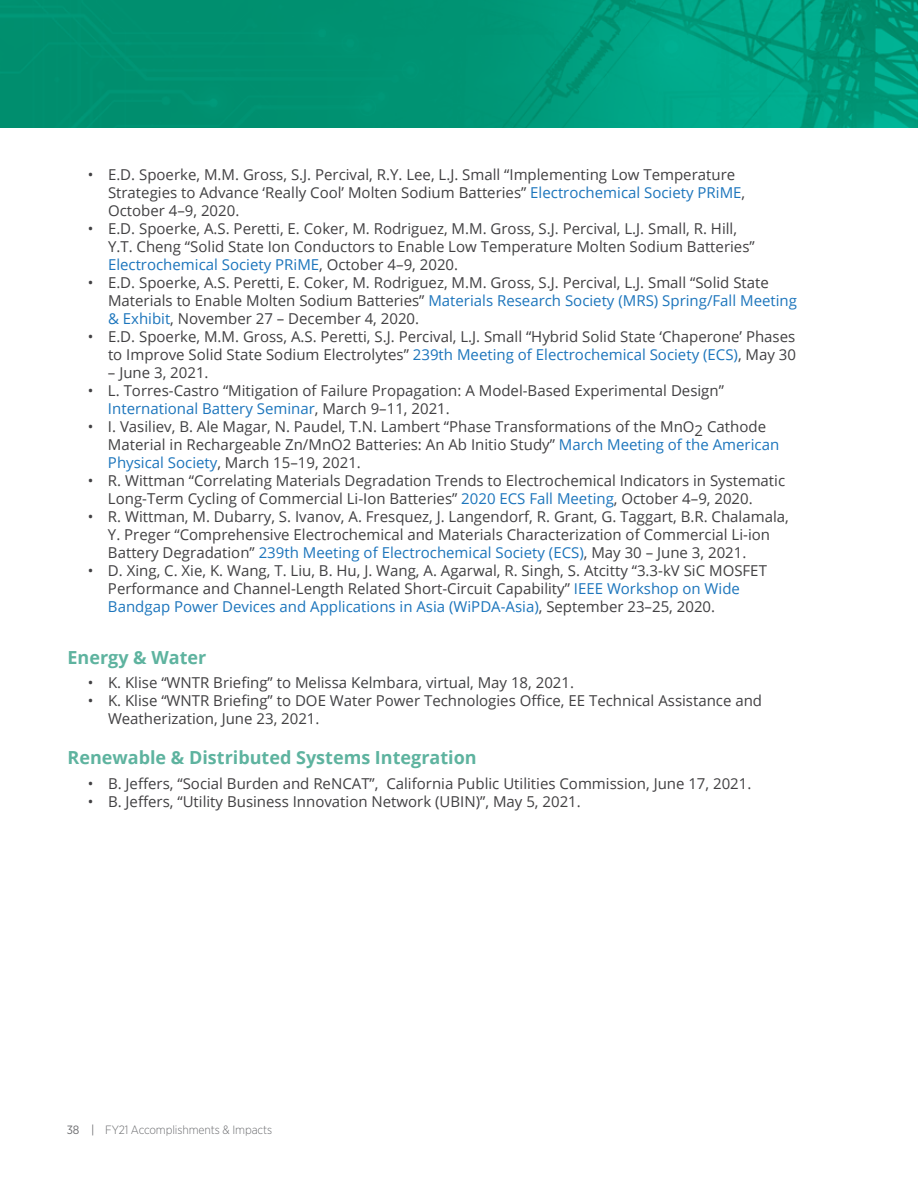
<style>
.page{position:relative;width:918px;height:1188px;background:#fff}
.page>*{position:absolute;margin:0;border:0;box-sizing:border-box;transform-origin:0 0}
.t1{font:700 18px "Open Sans";color:#5eb39f}
.t2{font:15px/18px "Open Sans";color:#414042}
.t3{font:300 12px "Gotham Narrow";letter-spacing:-.01em;color:#6d6e71}
.s1{color:#1c75bc}
.s2{font-weight:400}
</style>
<div class="page">
<img style="left:0;top:0;width:918px;height:127px">
<p class="t2" style="left:108px;top:165px;width:639px;text-indent:-20px">• E.D. Spoerke, M.M. Gross, S.J. Percival, R.Y. Lee, L.J. Small “Implementing Low Temperature<br>Strategies to Advance ‘Really Cool’ Molten Sodium Batteries” <span class="s1">Electrochemical Society PRiME</span>,<br>October 4–9, 2020.</p>
<p class="t2" style="left:108px;top:219px;width:648px;text-indent:-20px">• E.D. Spoerke, A.S. Peretti, E. Coker, M. Rodriguez, M.M. Gross, S.J. Percival, L.J. Small, R. Hill,<br>Y.T. Cheng “Solid State Ion Conductors to Enable Low Temperature Molten Sodium Batteries”<br><span class="s1">Electrochemical Society PRiME</span>, October 4–9, 2020.</p>
<p class="t2" style="left:108px;top:273px;width:691px;text-indent:-20px">• E.D. Spoerke, A.S. Peretti, E. Coker, M. Rodriguez, M.M. Gross, S.J. Percival, L.J. Small “Solid State<br>Materials to Enable Molten Sodium Batteries” <span class="s1">Materials Research Society (MRS) Spring/Fall Meeting &amp; Exhibit</span>, November 27 – December 4, 2020.</p>
<p class="t2" style="left:88px;top:327px;width:710px;text-align:right">• E.D. Spoerke, M.M. Gross, A.S. Peretti, S.J. Percival, L.J. Small “Hybrid Solid State ‘Chaperone’ Phases to Improve Solid State Sodium Electrolytes” <span class="s1">239th Meeting of Electrochemical Society (ECS)</span>, May 30</p>
<p class="t2" style="left:108px;top:363px;width:102px">– June 3, 2021.</p>
<p class="t2" style="left:108px;top:381px;width:617px;text-indent:-20px">• L. Torres-Castro “Mitigation of Failure Propagation: A Model-Based Experimental Design”<br><span class="s1">International Battery Seminar</span>, March 9–11, 2021.</p>
<p class="t2" style="left:108px;top:417px;width:673px;text-indent:-20px">• I. Vasiliev, B. Ale Magar, N. Paudel, T.N. Lambert “Phase Transformations of the MnO2 Cathode<br>Material in Rechargeable Zn/MnO2 Batteries: An Ab Initio Study” <span class="s1">March Meeting of the American<br>Physical Society</span>, March 15–19, 2021.</p>
<p class="t2" style="left:108px;top:471px;width:679px;text-indent:-20px">• R. Wittman “Correlating Materials Degradation Trends to Electrochemical Indicators in Systematic<br>Long-Term Cycling of Commercial Li-Ion Batteries” <span class="s1">2020 ECS Fall Meeting</span>, October 4–9, 2020.</p>
<p class="t2" style="left:108px;top:507px;width:682px;text-indent:-20px">• R. Wittman, M. Dubarry, S. Ivanov, A. Fresquez, J. Langendorf, R. Grant, G. Taggart, B.R. Chalamala,<br>Y. Preger “Comprehensive Electrochemical and Materials Characterization of Commercial Li-ion<br>Battery Degradation” <span class="s1">239th Meeting of Electrochemical Society (ECS)</span>, May 30 – June 3, 2021.</p>
<p class="t2" style="left:108px;top:561px;width:660px;text-indent:-20px">• D. Xing, C. Xie, K. Wang, T. Liu, B. Hu, J. Wang, A. Agarwal, R. Singh, S. Atcitty “3.3-kV SiC MOSFET<br>Performance and Channel-Length Related Short-Circuit Capability” <span class="s1">IEEE Workshop on Wide<br>Bandgap Power Devices and Applications in Asia (WiPDA-Asia)</span>, September 23–25, 2020.</p>
<p class="t1" style="left:68px;top:644px;width:140px">Energy &amp; Water</p>
<p class="t2" style="left:88px;top:673px;width:488px">• K. Klise “WNTR Briefing” to Melissa Kelmbara, virtual, May 18, 2021.</p>
<p class="t2" style="left:108px;top:691px;width:656px;text-indent:-20px">• K. Klise “WNTR Briefing” to DOE Water Power Technologies Office, EE Technical Assistance and<br>Weatherization, June 23, 2021.</p>
<p class="t1" style="left:68px;top:745px;width:411px">Renewable &amp; Distributed Systems Integration</p>
<p class="t2" style="left:88px;top:774px;width:665px">• B. Jeffers, “Social Burden and ReNCAT”, California Public Utilities Commission, June 17, 2021.</p>
<p class="t2" style="left:88px;top:792px;width:495px">• B. Jeffers, “Utility Business Innovation Network (UBIN)”, May 5, 2021.</p>
<p class="t3" style="left:67px;top:1122px;width:207px"><span class="s2">38 |</span> FY21 Accomplishments &amp; Impacts</p>
</div>
